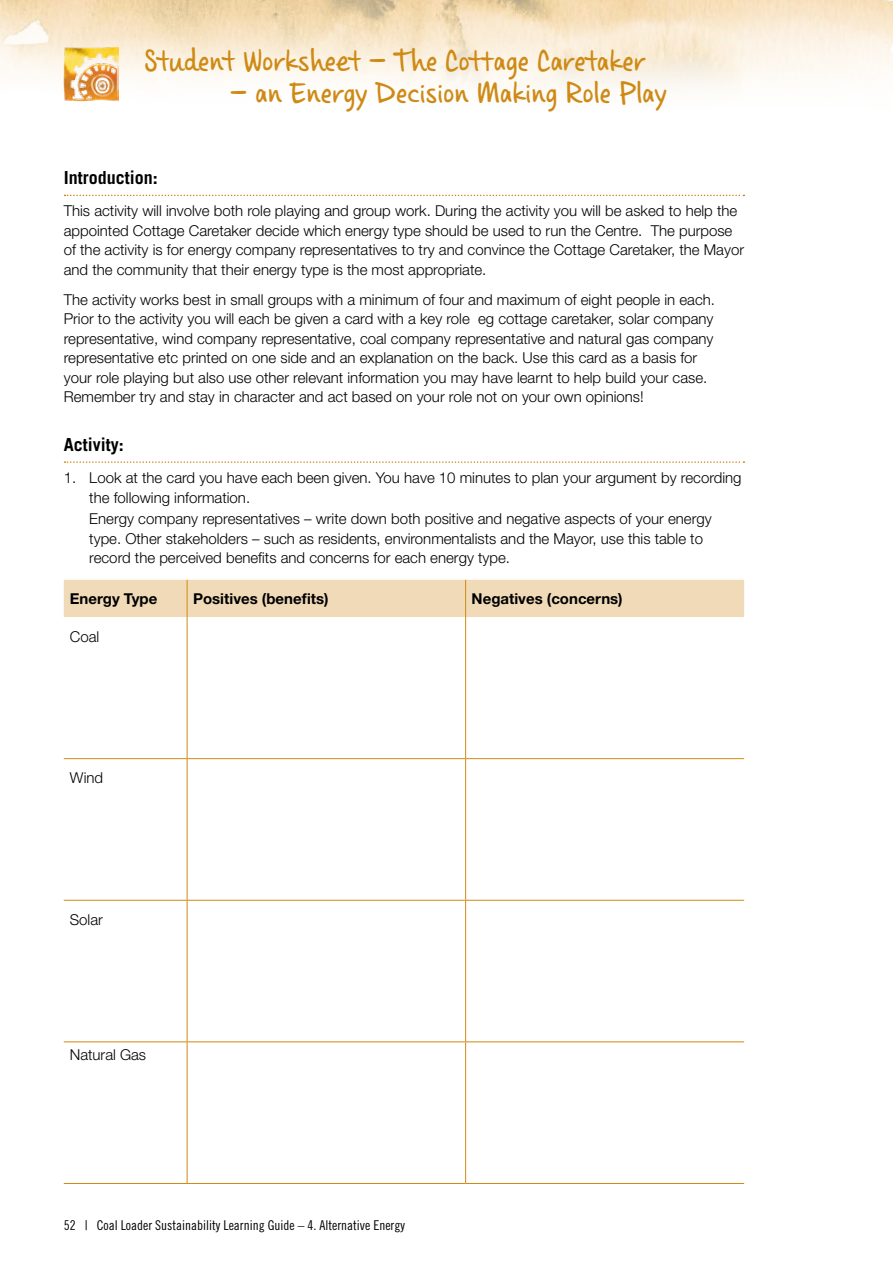
<style>
.page{position:relative;width:893px;height:1263px;background:#fff}
.page>*{position:absolute;margin:0;border:0;box-sizing:border-box;transform-origin:0 0}
.t1{font:43.5px "Casino Hand";color:#ce8a14}
.t2{font:700 18px "Trade Gothic";color:#000}
.t3{font:300 15px/19.5px "Helvetica Neue";color:#000}
.t4{font:700 15px "Helvetica Neue";color:#000}
.t5{font:13.5px "Trade Gothic Cond Eighteen";color:#000}
</style>
<div class="page">
<img style="left:0;top:0;width:893px;height:197px">
<img style="left:64px;top:47px;width:54px;height:54px">
<svg style="left:65px;top:195px;width:679px;height:1px"></svg>
<svg style="left:65px;top:461px;width:679px;height:2px"></svg>
<div style="left:64px;top:580px;width:680px;height:37px;background:#f1dab8"></div>
<hr style="left:187px;top:580px;width:1px;height:37px;background:#ce8a14">
<hr style="left:465px;top:580px;width:1px;height:37px;background:#ce8a14">
<hr style="left:187px;top:617px;width:1px;height:141px;background:#ce8a14">
<hr style="left:465px;top:617px;width:1px;height:141px;background:#ce8a14">
<hr style="left:64px;top:758px;width:123px;height:1px;background:#ce8a14">
<hr style="left:187px;top:758px;width:279px;height:1px;background:#ce8a14">
<hr style="left:187px;top:759px;width:1px;height:141px;background:#ce8a14">
<hr style="left:466px;top:758px;width:278px;height:1px;background:#ce8a14">
<hr style="left:465px;top:759px;width:1px;height:141px;background:#ce8a14">
<hr style="left:64px;top:900px;width:123px;height:1px;background:#ce8a14">
<hr style="left:187px;top:900px;width:279px;height:1px;background:#ce8a14">
<hr style="left:187px;top:901px;width:1px;height:140px;background:#ce8a14">
<hr style="left:466px;top:900px;width:278px;height:1px;background:#ce8a14">
<hr style="left:465px;top:901px;width:1px;height:140px;background:#ce8a14">
<hr style="left:64px;top:1041px;width:123px;height:1px;background:#ce8a14">
<hr style="left:64px;top:1183px;width:123px;height:1px;background:#ce8a14">
<hr style="left:187px;top:1041px;width:279px;height:1px;background:#ce8a14">
<hr style="left:187px;top:1042px;width:1px;height:141px;background:#ce8a14">
<hr style="left:187px;top:1183px;width:279px;height:1px;background:#ce8a14">
<hr style="left:466px;top:1041px;width:278px;height:1px;background:#ce8a14">
<hr style="left:465px;top:1042px;width:1px;height:141px;background:#ce8a14">
<hr style="left:466px;top:1183px;width:278px;height:1px;background:#ce8a14">
<h1 class="t1" style="left:145px;top:41px;width:502px">Student Worksheet – The Cottage Caretaker</h1>
<h1 class="t1" style="left:230px;top:73px;width:439px">– an Energy Decision Making Role Play</h1>
<p class="t2" style="left:64px;top:166px;width:96px">Introduction:</p>
<p class="t3" style="left:64px;top:201px;width:682px">This activity will involve both role playing and group work. During the activity you will be asked to help the appointed Cottage Caretaker decide which energy type should be used to run the Centre. The purpose of the activity is for energy company representatives to try and convince the Cottage Caretaker, the Mayor and the community that their energy type is the most appropriate.</p>
<p class="t3" style="left:64px;top:289px;width:653px">The activity works best in small groups with a minimum of four and maximum of eight people in each.<br>Prior to the activity you will each be given a card with a key role eg cottage caretaker, solar company representative, wind company representative, coal company representative and natural gas company representative etc printed on one side and an explanation on the back. Use this card as a basis for your role playing but also use other relevant information you may have learnt to help build your case.<br>Remember try and stay in character and act based on your role not on your own opinions!</p>
<p class="t2" style="left:64px;top:433px;width:62px">Activity:</p>
<p class="t3" style="left:89px;top:468px;width:654px;text-indent:-26px">1. Look at the card you have each been given. You have 10 minutes to plan your argument by recording the following information.</p>
<p class="t3" style="left:89px;top:509px;width:624px">Energy company representatives – write down both positive and negative aspects of your energy type. Other stakeholders – such as residents, environmentalists and the Mayor, use this table to record the perceived benefits and concerns for each energy type.</p>
<p class="t4" style="left:70px;top:590px;width:89px">Energy Type</p>
<p class="t4" style="left:193px;top:590px;width:137px">Positives (benefits)</p>
<p class="t4" style="left:472px;top:590px;width:153px">Negatives (concerns)</p>
<p class="t3" style="left:70px;top:626px;width:31px">Coal</p>
<p class="t3" style="left:70px;top:768px;width:35px">Wind</p>
<p class="t3" style="left:70px;top:909px;width:35px">Solar</p>
<p class="t3" style="left:70px;top:1044px;width:78px">Natural Gas</p>
<p class="t5" style="left:64px;top:1217px;width:343px">52 | Coal Loader Sustainability Learning Guide – 4. Alternative Energy</p>
</div>
